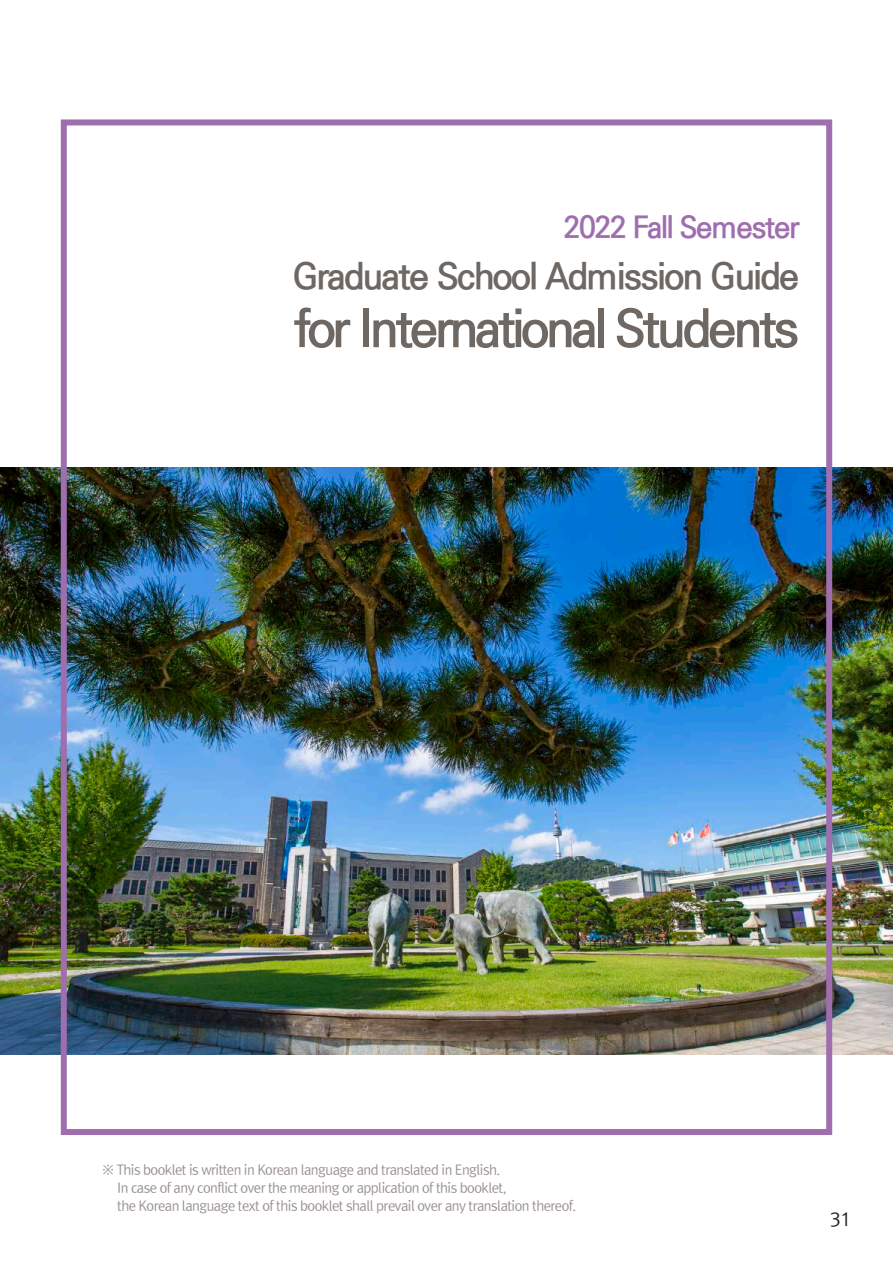
<style>
.page{position:relative;width:893px;height:1263px;background:#fff}
.page>*{position:absolute;margin:0;border:0;box-sizing:border-box;transform-origin:0 0}
.t1{font:700 51px "Ko Pub Dotum";letter-spacing:-.06em;color:#6e6762}
.t2{font:700 36px "Ko Pub Dotum";letter-spacing:-.04em;color:#6e6762}
.t3{font:700 30px "Ko Pub Dotum";letter-spacing:-.04em;color:#9f6eae}
.t4{font:18px "Rix Go M";color:#231f20}
.t5{font:13.5px/18px "Rix Go M";letter-spacing:-.04em;color:#9a9290}
</style>
<div class="page">
<img style="left:0;top:468px;width:893px;height:586px">
<div style="left:61px;top:119px;width:771px;height:1016px;border:6px solid #9f6eae"></div>
<h3 class="t3" style="left:564px;top:212px;width:237px">2022 Fall Semester</h3>
<h2 class="t2" style="left:293px;top:259px;width:508px">Graduate School Admission Guide</h2>
<h1 class="t1" style="left:294px;top:304px;width:507px">for International Students</h1>
<p class="t5" style="left:117px;top:1160px;width:461px;text-indent:-15px">※ This booklet is written in Korean language and translated in English.<br>In case of any conflict over the meaning or application of this booklet,<br>the Korean language text of this booklet shall prevail over any translation thereof.</p>
<h3 class="t4" style="left:830px;top:1209px;width:23px">31</h3>
</div>
